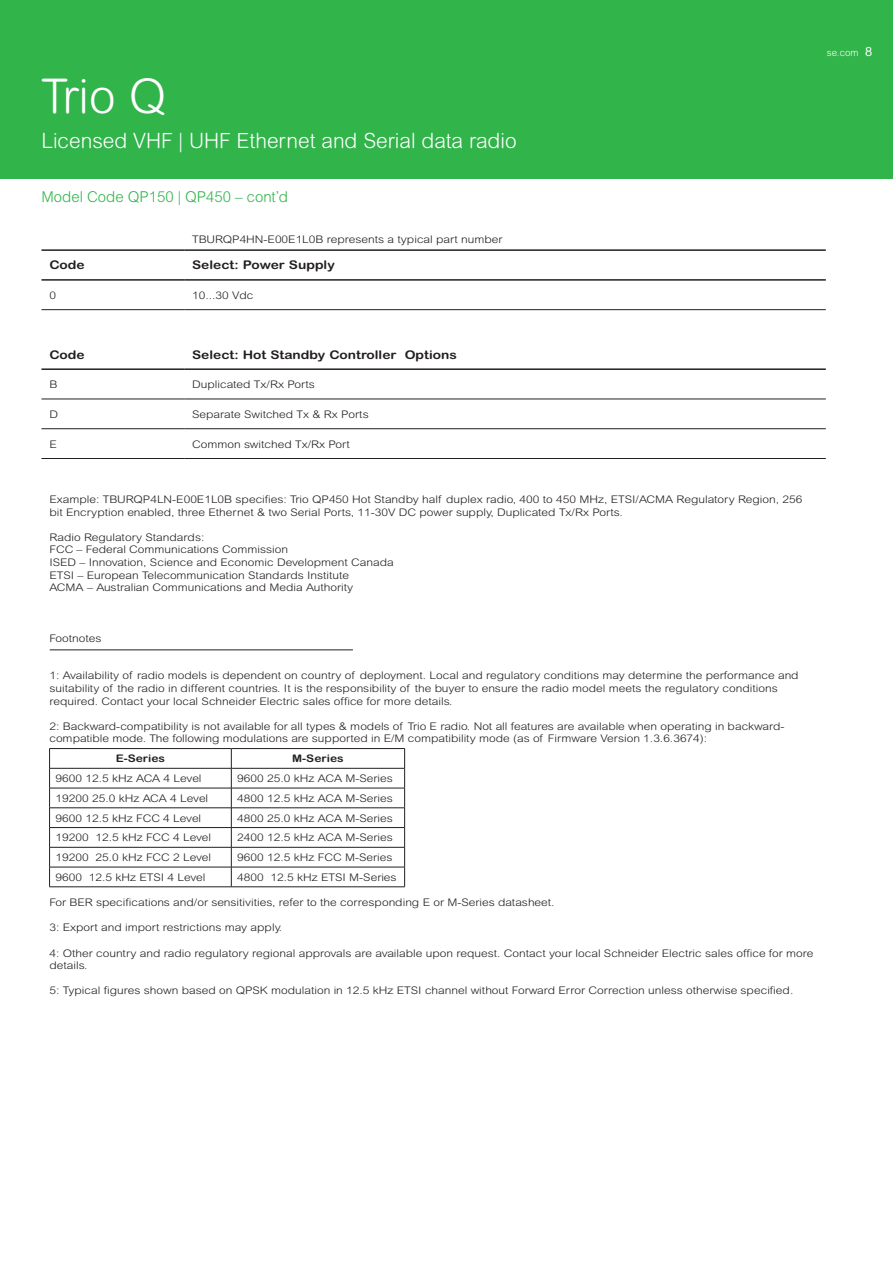
<style>
.page{position:relative;width:893px;height:1263px;background:#fff}
.page>*{position:absolute;margin:0;border:0;box-sizing:border-box;transform-origin:0 0}
.t1{font:300 48px "Arial Rounded MT Std";color:#fff}
.t2{font:300 21px "Arial Rounded MT Std";color:#fff}
.t3{font:300 15px "Arial Rounded MT Std";color:#31b44a}
.t4{font:700 12px "Arial Rounded MT Std";color:#231f20;scale:1.15 1}
.t5{font:300 10.5px/12.6px "Arial Rounded MT Std";color:#231f20;scale:1.15 1}
.t6{font:700 10.5px "Arial Rounded MT Std";color:#231f20;scale:1.15 1}
.t7{font:300 9.75px "Arial Rounded MT Std";color:#fff}
.s1{font-weight:400;font-size:12.75px}
</style>
<div class="page">
<svg style="left:41px;top:310px;width:785px;height:578px"></svg>
<hr style="left:41px;top:309px;width:143px;height:1px;background:#231f20">
<hr style="left:184px;top:309px;width:642px;height:1px;background:#231f20">
<hr style="left:41px;top:458px;width:143px;height:1px;background:#231f20">
<hr style="left:184px;top:458px;width:642px;height:1px;background:#231f20">
<hr style="left:41px;top:279px;width:143px;height:2px;background:#231f20">
<hr style="left:184px;top:279px;width:642px;height:2px;background:#231f20">
<hr style="left:41px;top:368px;width:143px;height:2px;background:#231f20">
<hr style="left:184px;top:368px;width:642px;height:2px;background:#231f20">
<hr style="left:41px;top:249px;width:143px;height:2px;background:#231f20">
<hr style="left:184px;top:249px;width:642px;height:2px;background:#231f20">
<hr style="left:41px;top:399px;width:143px;height:1px;background:#231f20">
<hr style="left:184px;top:399px;width:642px;height:1px;background:#231f20">
<hr style="left:41px;top:428px;width:143px;height:1px;background:#231f20">
<hr style="left:184px;top:428px;width:642px;height:1px;background:#231f20">
<hr style="left:49px;top:748px;width:182px;height:1px;background:#231f20">
<hr style="left:231px;top:748px;width:174px;height:1px;background:#231f20">
<hr style="left:49px;top:768px;width:182px;height:1px;background:#231f20">
<hr style="left:231px;top:768px;width:174px;height:1px;background:#231f20">
<hr style="left:49px;top:788px;width:182px;height:1px;background:#231f20">
<hr style="left:231px;top:788px;width:174px;height:1px;background:#231f20">
<hr style="left:49px;top:807px;width:182px;height:1px;background:#231f20">
<hr style="left:231px;top:807px;width:174px;height:1px;background:#231f20">
<hr style="left:49px;top:827px;width:182px;height:1px;background:#231f20">
<hr style="left:231px;top:827px;width:174px;height:1px;background:#231f20">
<hr style="left:49px;top:847px;width:182px;height:1px;background:#231f20">
<hr style="left:231px;top:847px;width:174px;height:1px;background:#231f20">
<hr style="left:49px;top:867px;width:182px;height:1px;background:#231f20">
<svg style="left:49px;top:749px;width:1px;height:137px"></svg>
<hr style="left:231px;top:867px;width:174px;height:1px;background:#231f20">
<svg style="left:231px;top:749px;width:1px;height:137px"></svg>
<svg style="left:404px;top:749px;width:1px;height:137px"></svg>
<hr style="left:49px;top:886px;width:182px;height:1px;background:#231f20">
<hr style="left:231px;top:886px;width:174px;height:1px;background:#231f20">
<div style="left:0;top:0;width:893px;height:179px;background:#31b44a"></div>
<hr style="left:50px;top:649px;width:303px;height:1px;background:#231f20">
<h1 class="t1" style="left:41px;top:68px;width:126px">Trio Q</h1>
<h2 class="t2" style="left:41px;top:128px;width:477px">Licensed VHF | UHF Ethernet and Serial data radio</h2>
<h3 class="t3" style="left:41px;top:188px;width:248px">Model Code QP150 | QP450 – cont’d</h3>
<p class="t5" style="left:192px;top:233px;width:271px">TBURQP4HN-E00E1L0B represents a typical part number</p>
<p class="t4" style="left:49px;top:258px;width:32px">Code</p>
<p class="t4" style="left:192px;top:258px;width:126px">Select: Power Supply</p>
<p class="t5" style="left:49px;top:289px;width:7px">0</p>
<p class="t5" style="left:192px;top:289px;width:55px">10...30 Vdc</p>
<p class="t7" style="left:827px;top:47px;width:47px">se.com <span class="s1">8</span></p>
<p class="t4" style="left:49px;top:347px;width:32px">Code</p>
<p class="t4" style="left:192px;top:347px;width:232px">Select: Hot Standby Controller Options</p>
<p class="t5" style="left:49px;top:378px;width:8px">B</p>
<p class="t5" style="left:192px;top:378px;width:108px">Duplicated Tx/Rx Ports</p>
<p class="t5" style="left:49px;top:408px;width:9px">D</p>
<p class="t5" style="left:192px;top:408px;width:155px">Separate Switched Tx &amp; Rx Ports</p>
<p class="t5" style="left:49px;top:437px;width:8px">E</p>
<p class="t5" style="left:192px;top:437px;width:139px">Common switched Tx/Rx Port</p>
<p class="t5" style="left:49px;top:493px;width:656px">Example: TBURQP4LN-E00E1L0B specifies: Trio QP450 Hot Standby half duplex radio, 400 to 450 MHz, ETSI/ACMA Regulatory Region, 256 bit Encryption enabled, three Ethernet &amp; two Serial Ports, 11-30V DC power supply, Duplicated Tx/Rx Ports.</p>
<p class="t5" style="left:49px;top:531px;width:301px">Radio Regulatory Standards:<br>FCC – Federal Communications Commission<br>ISED – Innovation, Science and Economic Development Canada ETSI – European Telecommunication Standards Institute<br>ACMA – Australian Communications and Media Authority</p>
<p class="t5" style="left:49px;top:631px;width:47px">Footnotes</p>
<p class="t5" style="left:49px;top:669px;width:653px">1: Availability of radio models is dependent on country of deployment. Local and regulatory conditions may determine the performance and suitability of the radio in different countries. It is the responsibility of the buyer to ensure the radio model meets the regulatory conditions required. Contact your local Schneider Electric sales office for more details.</p>
<p class="t5" style="left:49px;top:720px;width:641px">2: Backward-compatibility is not available for all types &amp; models of Trio E radio. Not all features are available when operating in backward&shy;compatible mode. The following modulations are supported in E/M compatibility mode (as of Firmware Version 1.3.6.3674):</p>
<p class="t6" style="left:116px;top:752px;width:44px">E-Series</p>
<p class="t6" style="left:292px;top:752px;width:46px">M-Series</p>
<p class="t5" style="left:56px;top:772px;width:128px">9600 12.5 kHz ACA 4 Level</p>
<p class="t5" style="left:237px;top:772px;width:137px">9600 25.0 kHz ACA M-Series</p>
<p class="t5" style="left:56px;top:792px;width:134px">19200 25.0 kHz ACA 4 Level</p>
<p class="t5" style="left:237px;top:792px;width:137px">4800 12.5 kHz ACA M-Series</p>
<p class="t5" style="left:56px;top:811px;width:128px">9600 12.5 kHz FCC 4 Level</p>
<p class="t5" style="left:237px;top:811px;width:137px">4800 25.0 kHz ACA M-Series</p>
<p class="t5" style="left:56px;top:831px;width:137px">19200 12.5 kHz FCC 4 Level</p>
<p class="t5" style="left:237px;top:831px;width:137px">2400 12.5 kHz ACA M-Series</p>
<p class="t5" style="left:56px;top:851px;width:137px">19200 25.0 kHz FCC 2 Level</p>
<p class="t5" style="left:237px;top:851px;width:136px">9600 12.5 kHz FCC M-Series</p>
<p class="t5" style="left:56px;top:871px;width:132px">9600 12.5 kHz ETSI 4 Level</p>
<p class="t5" style="left:237px;top:871px;width:140px">4800 12.5 kHz ETSI M-Series</p>
<p class="t5" style="left:49px;top:896px;width:441px">For BER specifications and/or sensitivities, refer to the corresponding E or M-Series datasheet.</p>
<p class="t5" style="left:49px;top:921px;width:204px">3: Export and import restrictions may apply.</p>
<p class="t5" style="left:49px;top:946px;width:666px">4: Other country and radio regulatory regional approvals are available upon request. Contact your local Schneider Electric sales office for more details.</p>
<p class="t5" style="left:49px;top:984px;width:648px">5: Typical figures shown based on QPSK modulation in 12.5 kHz ETSI channel without Forward Error Correction unless otherwise specified.</p>
</div>
